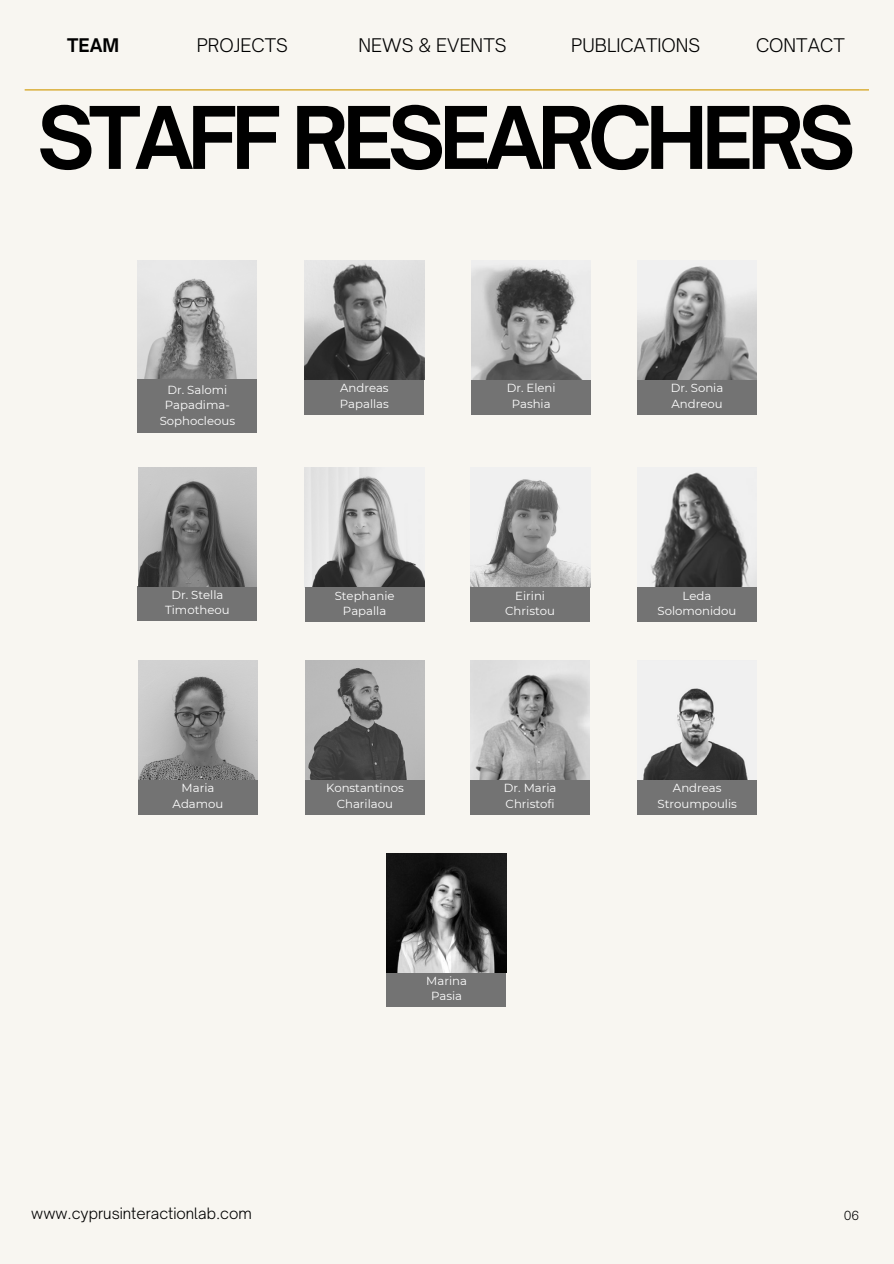
<style>
.page{position:relative;width:894px;height:1264px;background:#fff}
.page>*{position:absolute;margin:0;border:0;box-sizing:border-box;transform-origin:0 0}
.t1{font:700 82.5px "Open Sauce One";letter-spacing:-.07em;color:#000}
.t2{font:300 18px "Open Sauce One";color:#000}
.t3{font:700 18px "Open Sauce One";color:#000}
.t4{font:300 15px "Open Sauce One";color:#000}
.t5{font:300 12px "Open Sauce One";color:#000}
.t6{font:11.7px/15.6px "Montserrat";color:#fff}
</style>
<div class="page">
<div style="left:0;top:0;width:893px;height:1263px;background:#f8f6f1"></div>
<hr style="left:25px;top:89px;width:843px;height:1px;background:#d19900">
<img style="left:138px;top:260px;width:119px;height:119px">
<img style="left:304px;top:260px;width:120px;height:119px">
<img style="left:305px;top:467px;width:119px;height:120px">
<img style="left:470px;top:479px;width:120px;height:108px">
<img style="left:650px;top:471px;width:106px;height:116px">
<img style="left:643px;top:688px;width:106px;height:91px">
<img style="left:471px;top:262px;width:119px;height:117px">
<img style="left:305px;top:660px;width:119px;height:119px">
<img style="left:637px;top:266px;width:119px;height:113px">
<div style="left:138px;top:380px;width:119px;height:53px;background:#737373"></div>
<div style="left:304px;top:380px;width:120px;height:34px;background:#737373"></div>
<div style="left:305px;top:587px;width:119px;height:35px;background:#737373"></div>
<div style="left:470px;top:587px;width:119px;height:35px;background:#737373"></div>
<div style="left:637px;top:587px;width:119px;height:35px;background:#737373"></div>
<img style="left:470px;top:660px;width:119px;height:119px">
<div style="left:470px;top:779px;width:119px;height:35px;background:#737373"></div>
<div style="left:637px;top:779px;width:119px;height:35px;background:#737373"></div>
<div style="left:471px;top:380px;width:120px;height:34px;background:#737373"></div>
<div style="left:305px;top:779px;width:120px;height:35px;background:#737373"></div>
<div style="left:637px;top:380px;width:119px;height:34px;background:#737373"></div>
<div style="left:138px;top:586px;width:119px;height:35px;background:#737373"></div>
<img style="left:138px;top:467px;width:118px;height:119px">
<img style="left:138px;top:660px;width:119px;height:119px">
<div style="left:138px;top:779px;width:119px;height:35px;background:#737373"></div>
<div style="left:386px;top:972px;width:120px;height:35px;background:#737373"></div>
<img style="left:387px;top:853px;width:119px;height:119px">
<h3 class="t3" style="left:67px;top:34px;width:54px">TEAM</h3>
<p class="t2" style="left:197px;top:34px;width:92px">PROJECTS</p>
<h3 class="t2" style="left:358px;top:34px;width:149px">NEWS &amp; EVENTS</h3>
<h3 class="t2" style="left:571px;top:34px;width:130px">PUBLICATIONS</h3>
<h1 class="t2" style="left:755px;top:34px;width:90px">CONTACT</h1>
<h2 class="t1" style="left:37px;top:86px;width:819px">STAFF RESEARCHERS</h2>
<p class="t6" style="left:165px;top:381px;width:66px">Dr. Salomi<br>Papadima-</p>
<p class="t6" style="left:160px;top:413px;width:77px">Sophocleous</p>
<p class="t6" style="left:340px;top:380px;width:50px">Andreas</p>
<p class="t6" style="left:340px;top:396px;width:50px">Papallas</p>
<p class="t6" style="left:506px;top:380px;width:50px">Dr. Eleni</p>
<p class="t6" style="left:511px;top:396px;width:40px">Pashia</p>
<p class="t6" style="left:670px;top:380px;width:54px">Dr. Sonia</p>
<p class="t6" style="left:671px;top:396px;width:53px">Andreou</p>
<p class="t6" style="left:165px;top:586px;width:66px;text-align:center">Dr. Stella<br>Timotheou</p>
<p class="t6" style="left:334px;top:587px;width:61px">Stephanie</p>
<p class="t6" style="left:343px;top:603px;width:45px">Papalla</p>
<p class="t6" style="left:515px;top:587px;width:31px">Eirini</p>
<p class="t6" style="left:505px;top:603px;width:51px">Christou</p>
<p class="t6" style="left:682px;top:587px;width:30px">Leda</p>
<p class="t6" style="left:657px;top:603px;width:80px">Solomonidou</p>
<p class="t6" style="left:182px;top:780px;width:34px">Maria</p>
<p class="t6" style="left:173px;top:796px;width:52px">Adamou</p>
<p class="t6" style="left:326px;top:780px;width:79px">Konstantinos</p>
<p class="t6" style="left:336px;top:796px;width:58px">Charilaou</p>
<p class="t6" style="left:503px;top:780px;width:54px">Dr. Maria</p>
<p class="t6" style="left:505px;top:796px;width:51px">Christofi</p>
<p class="t6" style="left:672px;top:780px;width:50px">Andreas</p>
<p class="t6" style="left:657px;top:796px;width:81px">Stroumpoulis</p>
<p class="t6" style="left:426px;top:972px;width:42px">Marina</p>
<p class="t6" style="left:431px;top:988px;width:33px">Pasia</p>
<p class="t4" style="left:31px;top:1203px;width:222px">www.cyprusinteractionlab.com</p>
<p class="t5" style="left:843px;top:1208px;width:17px">06</p>
</div>
